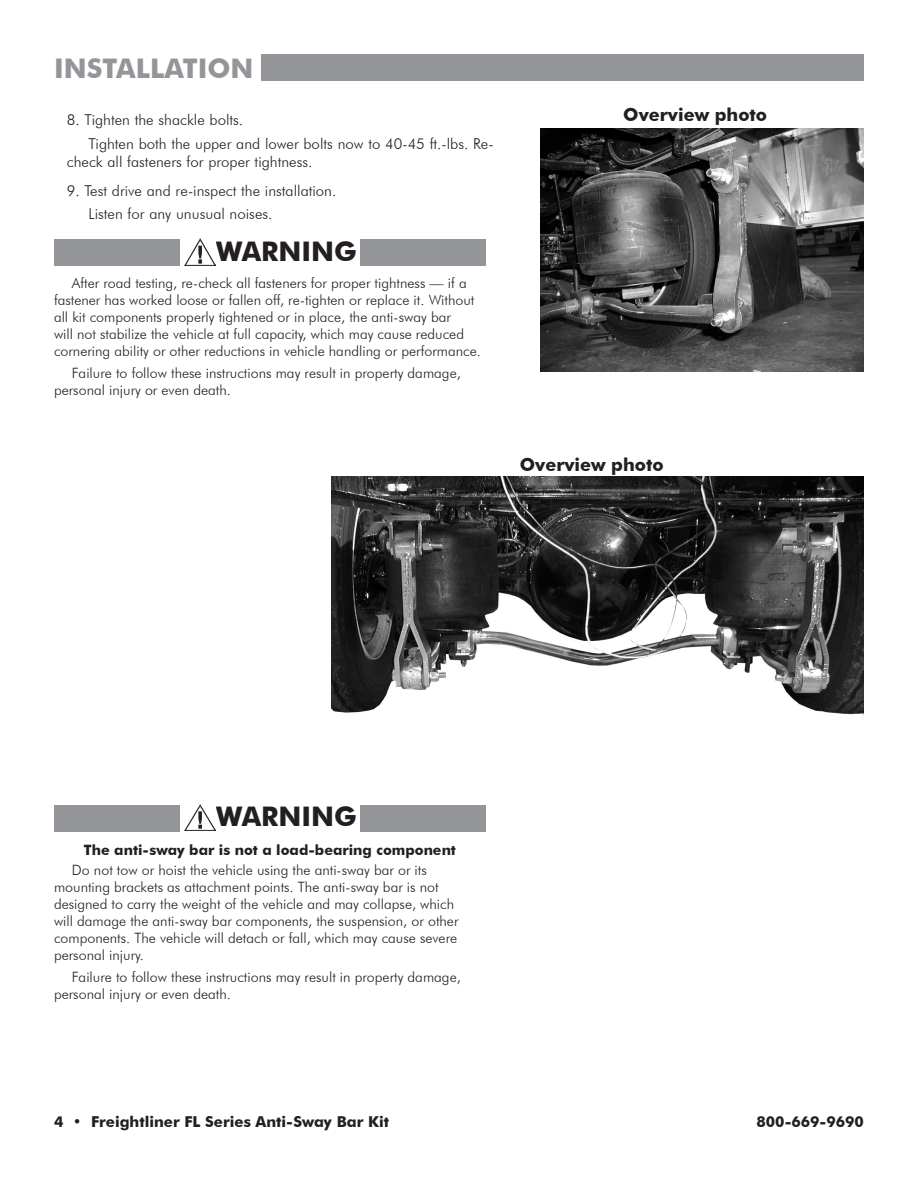
<style>
.page{position:relative;width:918px;height:1188px;background:#fff}
.page>*{position:absolute;margin:0;border:0;box-sizing:border-box;transform-origin:0 0}
.t1{font:700 27px "Futura BT";color:#231f20}
.t2{font:700 27px "Futura BT";color:#939598}
.t3{font:700 18px "Futura BT";color:#231f20}
.Lettered_Items_Under{font:300 15px/18px "Futura BT";color:#231f20}
.Lettered_Items{font:300 15px "Futura BT";color:#231f20}
.t4{font:700 15px "Futura BT";color:#231f20}
.t5{font:300 14.25px/17.1px "Futura BT";color:#231f20}
.t6{font:700 14.25px "Futura BT";color:#231f20}
</style>
<div class="page">
<div style="left:261px;top:54px;width:603px;height:27px;background:#939598"></div>
<img style="left:540px;top:129px;width:324px;height:243px">
<div style="left:54px;top:805px;width:126px;height:27px;background:#939598"></div>
<img style="left:185px;top:804px;width:31px;height:27px">
<div style="left:360px;top:805px;width:126px;height:27px;background:#939598"></div>
<div style="left:54px;top:239px;width:126px;height:27px;background:#939598"></div>
<img style="left:185px;top:238px;width:31px;height:27px">
<div style="left:360px;top:239px;width:126px;height:27px;background:#939598"></div>
<img style="left:331px;top:477px;width:533px;height:240px">
<p class="t2" style="left:54px;top:52px;width:201px">INSTALLATION</p>
<p class="Lettered_Items" style="left:67px;top:111px;width:178px">8. Tighten the shackle bolts.</p>
<p class="Lettered_Items_Under" style="left:67px;top:134px;width:428px;text-indent:22px">Tighten both the upper and lower bolts now to 40-45 ft.-lbs. Re&shy;check all fasteners for proper tightness.</p>
<p class="Lettered_Items" style="left:67px;top:181px;width:271px">9. Test drive and re-inspect the installation.</p>
<p class="Lettered_Items_Under" style="left:88px;top:204px;width:186px">Listen for any unusual noises.</p>
<p class="t1" style="left:216px;top:235px;width:142px">WARNING</p>
<p class="t5" style="left:54px;top:274px;width:428px;text-indent:18px">After road testing, re-check all fasteners for proper tightness — if a fastener has worked loose or fallen off, re-tighten or replace it. Without all kit components properly tightened or in place, the anti-sway bar<br>will not stabilize the vehicle at full capacity, which may cause reduced cornering ability or other reductions in vehicle handling or performance.</p>
<p class="t5" style="left:54px;top:364px;width:408px;text-indent:18px">Failure to follow these instructions may result in property damage, personal injury or even death.</p>
<p class="t3" style="left:623px;top:104px;width:145px">Overview photo</p>
<p class="t3" style="left:520px;top:454px;width:145px">Overview photo</p>
<p class="t1" style="left:216px;top:800px;width:142px">WARNING</p>
<p class="t6" style="left:84px;top:841px;width:374px">The anti-sway bar is not a load-bearing component</p>
<p class="t5" style="left:54px;top:861px;width:406px;text-indent:18px">Do not tow or hoist the vehicle using the anti-sway bar or its mounting brackets as attachment points. The anti-sway bar is not designed to carry the weight of the vehicle and may collapse, which will damage the anti-sway bar components, the suspension, or other components. The vehicle will detach or fall, which may cause severe personal injury.</p>
<p class="t5" style="left:54px;top:968px;width:408px;text-indent:18px">Failure to follow these instructions may result in property damage, personal injury or even death.</p>
<p class="t4" style="left:54px;top:1113px;width:336px">4 • Freightliner FL Series Anti-Sway Bar Kit</p>
<p class="t4" style="left:757px;top:1113px;width:109px">800-669-9690</p>
</div>
